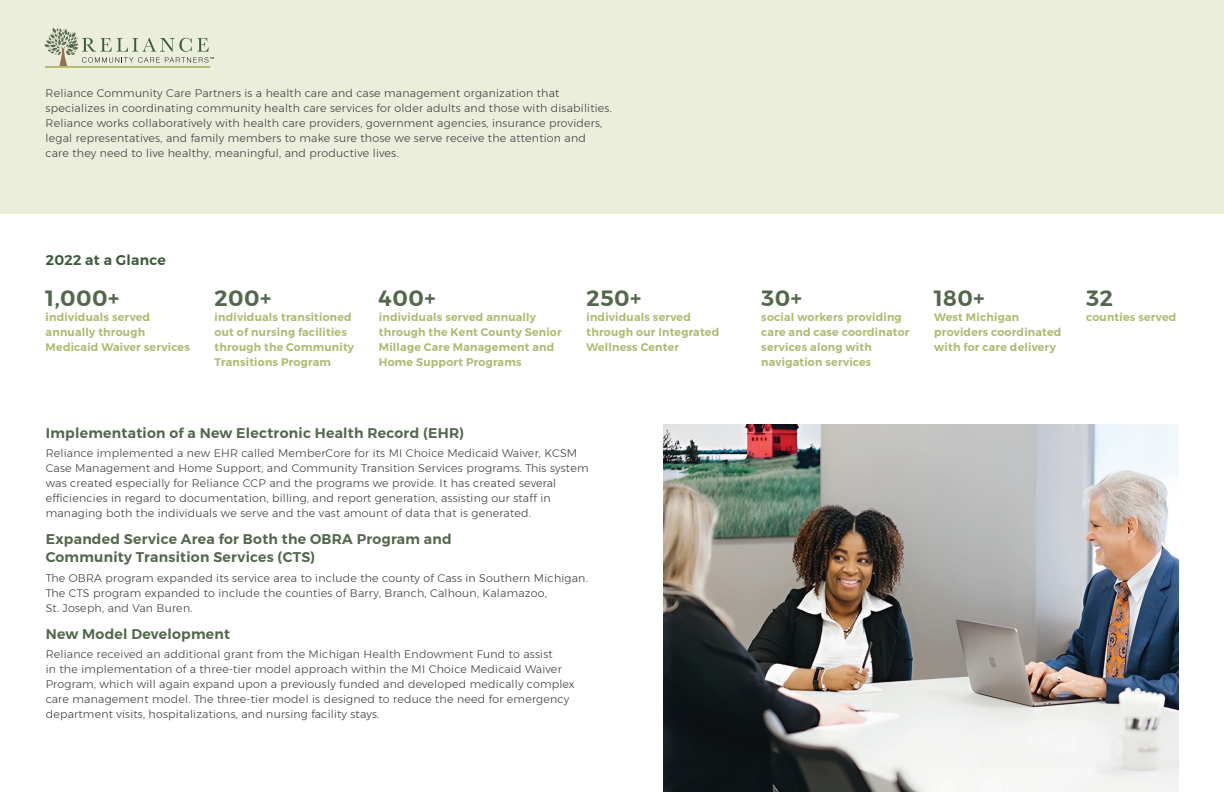
<style>
.page{position:relative;width:1224px;height:792px;background:#fff}
.page>*{position:absolute;margin:0;border:0;box-sizing:border-box;transform-origin:0 0}
.Copy{font:600 22px "Montserrat";letter-spacing:.02em;color:#52674c}
.Subhead{font:600 14px/18px "Montserrat";letter-spacing:.02em;color:#52674c}
.Subhead-2{font:600 14px "Montserrat";letter-spacing:.02em;color:#3c5b3a}
.Copy-2{font:300 11px/15px "Montserrat";letter-spacing:.02em;color:#3e3e3f}
.Copy-3{font:600 11px/15px "Montserrat";letter-spacing:.02em;color:#acba6f}
</style>
<div class="page">
<div style="left:0;top:0;width:1224px;height:213px;background:#eceedc"></div>
<div style="left:45px;top:66px;width:165px;height:2px;border:1px solid #acba6f"></div>
<svg style="left:44px;top:27px;width:170px;height:40px"></svg>
<img style="left:664px;top:424px;width:514px;height:368px">
<p class="Copy-2" style="left:46px;top:85px;width:568px">Reliance Community Care Partners is a health care and case management organization that specializes in coordinating community health care services for older adults and those with disabilities.<br>Reliance works collaboratively with health care providers, government agencies, insurance providers, legal representatives, and family members to make sure those we serve receive the attention and care they need to live healthy, meaningful, and productive lives.</p>
<p class="Subhead-2" style="left:46px;top:249px;width:122px">2022 at a Glance</p>
<p class="Copy" style="left:46px;top:281px;width:75px">1,000+</p>
<p class="Copy-3" style="left:46px;top:310px;width:146px">individuals served annually through<br>Medicaid Waiver services</p>
<p class="Copy" style="left:215px;top:281px;width:58px">200+</p>
<p class="Copy-3" style="left:215px;top:310px;width:141px">individuals transitioned out of nursing facilities through the Community<br>Transitions Program</p>
<p class="Copy" style="left:379px;top:281px;width:58px">400+</p>
<p class="Copy-3" style="left:379px;top:310px;width:184px">individuals served annually through the Kent County Senior<br>Millage Care Management and<br>Home Support Programs</p>
<p class="Copy" style="left:586px;top:281px;width:56px">250+</p>
<p class="Copy-3" style="left:586px;top:310px;width:134px">individuals served through our Integrated<br>Wellness Center</p>
<p class="Subhead" style="left:46px;top:424px;width:420px">Implementation of a New Electronic Health Record (EHR)</p>
<p class="Copy-2" style="left:46px;top:445px;width:544px">Reliance implemented a new EHR called MemberCore for its MI Choice Medicaid Waiver, KCSM Case Management and Home Support, and Community Transition Services programs. This system was created especially for Reliance CCP and the programs we provide. It has created several efficiencies in regard to documentation, billing, and report generation, assisting our staff in managing both the individuals we serve and the vast amount of data that is generated.</p>
<p class="Subhead" style="left:46px;top:530px;width:408px">Expanded Service Area for Both the OBRA Program and<br>Community Transition Services (CTS)</p>
<p class="Copy-2" style="left:46px;top:570px;width:544px">The OBRA program expanded its service area to include the county of Cass in Southern Michigan.<br>The CTS program expanded to include the counties of Barry, Branch, Calhoun, Kalamazoo,<br>St. Joseph, and Van Buren.</p>
<p class="Subhead" style="left:46px;top:625px;width:186px">New Model Development</p>
<p class="Copy-2" style="left:46px;top:646px;width:531px">Reliance received an additional grant from the Michigan Health Endowment Fund to assist<br>in the implementation of a three-tier model approach within the MI Choice Medicaid Waiver Program, which will again expand upon a previously funded and developed medically complex care management model. The three-tier model is designed to reduce the need for emergency department visits, hospitalizations, and nursing facility stays.</p>
<p class="Copy" style="left:761px;top:281px;width:42px">30+</p>
<p class="Copy-3" style="left:761px;top:310px;width:150px">social workers providing care and case coordinator services along with navigation services</p>
<p class="Copy" style="left:934px;top:281px;width:52px">180+</p>
<p class="Copy-3" style="left:934px;top:310px;width:129px">West Michigan providers coordinated with for care delivery</p>
<p class="Copy" style="left:1086px;top:281px;width:28px">32</p>
<p class="Copy-3" style="left:1086px;top:310px;width:92px">counties served</p>
</div>
